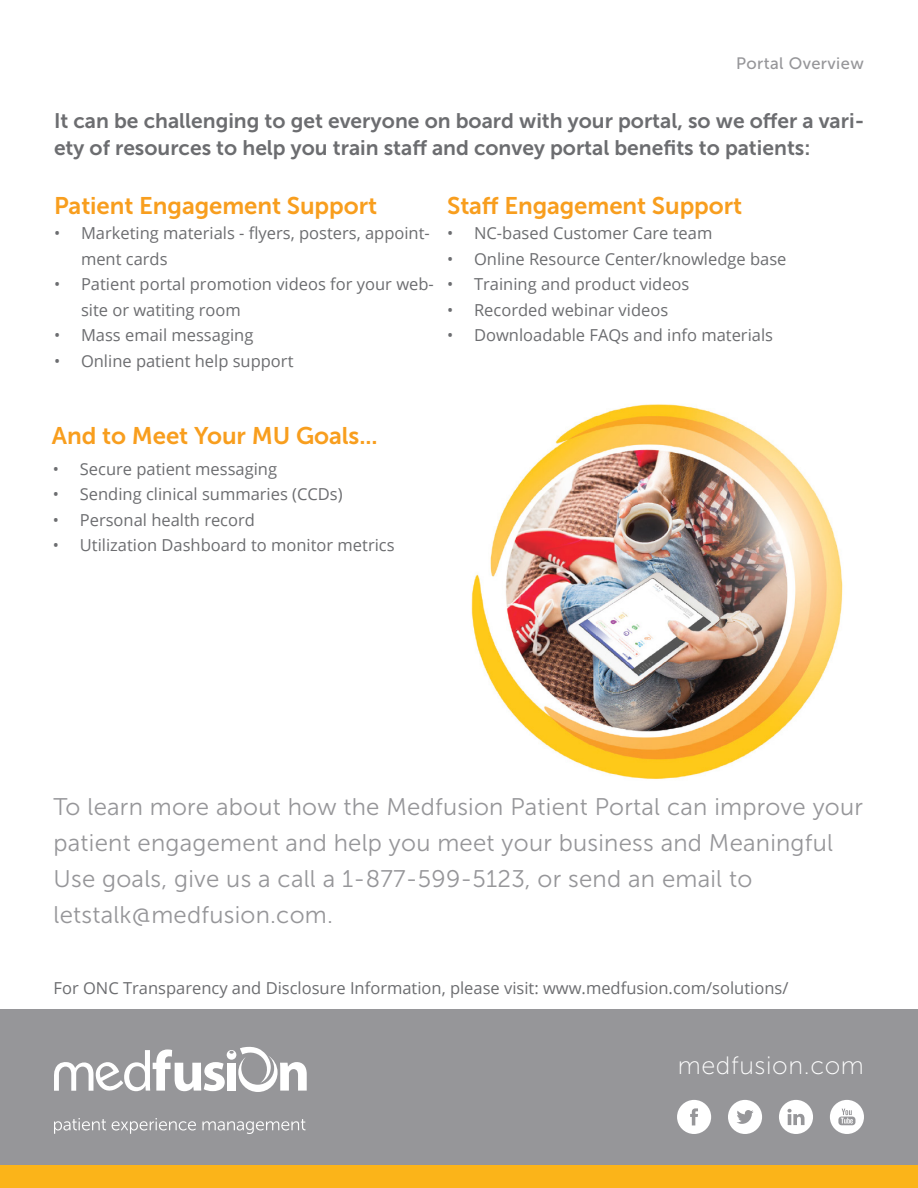
<style>
.page{position:relative;width:918px;height:1188px;background:#fff}
.page>*{position:absolute;margin:0;border:0;box-sizing:border-box;transform-origin:0 0}
.t1{font:25.05px "Museo Sans 100";letter-spacing:.025em;color:#fff}
.t2{font:24px/36px "Museo Sans 300";letter-spacing:.01em;color:#969699}
.t3{font:24px "Museo Sans 700";letter-spacing:-.005em;color:#f89e1e}
.Body_Copy_Paragraph{font:21px/27px "Museo Sans 700";color:#6c6d70}
.t4{font:16.5px/25.5px "Open Sans";color:#6c6d70}
.t5{font:16.5px "Museo Sans 500";letter-spacing:.025em;color:#969699}
</style>
<div class="page">
<div style="left:0;top:1009px;width:918px;height:179px;background:#969699"></div>
<svg style="left:54px;top:1118px;width:52px;height:16px"></svg>
<svg style="left:112px;top:1118px;width:84px;height:16px"></svg>
<svg style="left:202px;top:1119px;width:104px;height:15px"></svg>
<svg style="left:54px;top:1047px;width:253px;height:45px"></svg>
<svg style="left:830px;top:1100px;width:34px;height:34px"></svg>
<svg style="left:677px;top:1100px;width:34px;height:34px"></svg>
<svg style="left:728px;top:1100px;width:34px;height:34px"></svg>
<svg style="left:779px;top:1100px;width:34px;height:34px"></svg>
<div style="left:0;top:1165px;width:918px;height:23px;background:#fbb419"></div>
<img style="left:471px;top:404px;width:372px;height:375px">
<p class="t5" style="left:736px;top:55px;width:129px">Portal Overview</p>
<p class="Body_Copy_Paragraph" style="left:54px;top:107px;width:812px">It can be challenging to get everyone on board with your portal, so we offer a vari&shy;ety of resources to help you train staff and convey portal benefits to patients:</p>
<p class="t3" style="left:447px;top:192px;width:297px">Staff Engagement Support</p>
<p class="t4" style="left:447px;top:220px;width:267px">• NC-based Customer Care team</p>
<p class="t4" style="left:447px;top:246px;width:341px">• Online Resource Center/knowledge base</p>
<p class="t4" style="left:447px;top:271px;width:244px">• Training and product videos</p>
<p class="t4" style="left:447px;top:297px;width:223px">• Recorded webinar videos</p>
<p class="t4" style="left:447px;top:322px;width:327px">• Downloadable FAQs and info materials</p>
<p class="t3" style="left:54px;top:192px;width:325px">Patient Engagement Support</p>
<p class="t4" style="left:81px;top:220px;width:350px;text-indent:-27px">• Marketing materials - flyers, posters, appoint&shy;ment cards</p>
<p class="t4" style="left:81px;top:271px;width:354px;text-indent:-27px">• Patient portal promotion videos for your web&shy;site or watiting room</p>
<p class="t4" style="left:54px;top:322px;width:201px">• Mass email messaging</p>
<p class="t4" style="left:54px;top:348px;width:241px">• Online patient help support</p>
<p class="t3" style="left:52px;top:422px;width:327px">And to Meet Your MU Goals...</p>
<p class="t4" style="left:53px;top:456px;width:226px">• Secure patient messaging</p>
<p class="t4" style="left:53px;top:481px;width:291px">• Sending clinical summaries (CCDs)</p>
<p class="t4" style="left:53px;top:507px;width:204px">• Personal health record</p>
<p class="t4" style="left:53px;top:532px;width:343px">• Utilization Dashboard to monitor metrics</p>
<p class="t2" style="left:54px;top:789px;width:811px">To learn more about how the Medfusion Patient Portal can improve your patient engagement and help you meet your business and Meaningful Use goals, give us a call a 1-877-599-5123, or send an email to letstalk@medfusion.com.</p>
<p class="t4" style="left:54px;top:974px;width:736px">For ONC Transparency and Disclosure Information, please visit: www.medfusion.com/solutions/</p>
<p class="t1" style="left:678px;top:1052px;width:188px">medfusion.com</p>
</div>
